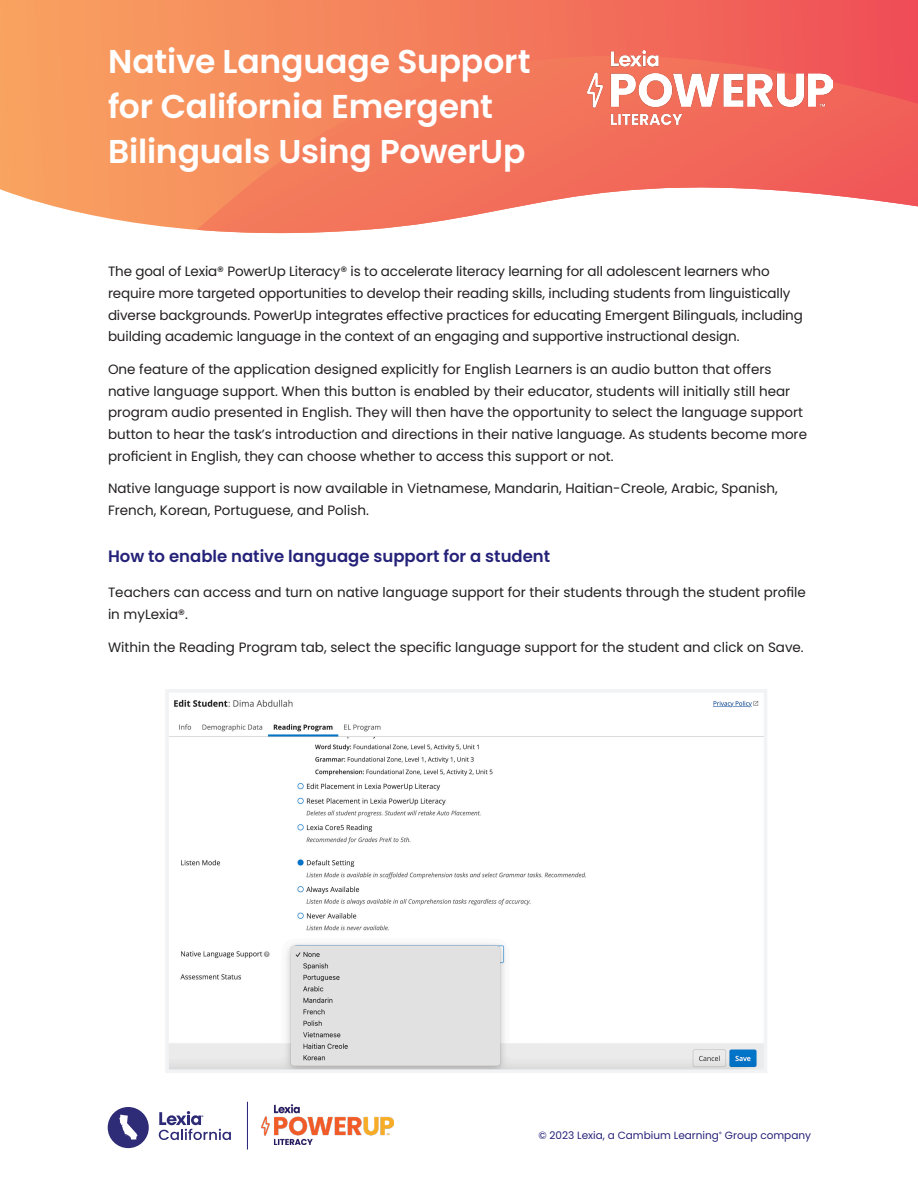
<style>
.page{position:relative;width:918px;height:1188px;background:#fff}
.page>*{position:absolute;margin:0;border:0;box-sizing:border-box;transform-origin:0 0}
.t1{font:600 33px/45px "Poppins";letter-spacing:-.005em;color:#fff}
.t2{font:600 16.5px "Poppins";color:#252279}
.t3{font:13.5px/21.8px "Poppins";color:#231f20}
.t4{font:10.5px "Poppins";color:#252279}
</style>
<div class="page">
<img style="left:261px;top:1105px;width:133px;height:40px">
<hr style="left:247px;top:1102px;width:1px;height:48px;background:#252279">
<div style="left:108px;top:1107px;width:41px;height:41px;background:#2e2c76;border-radius:50%"></div>
<svg style="left:159px;top:1111px;width:72px;height:29px"></svg>
<svg style="left:119px;top:1115px;width:19px;height:25px"></svg>
<svg style="left:0;top:0;width:918px;height:230px;background:#f58b63"></svg>
<svg style="left:197px;top:56px;width:721px;height:178px"></svg>
<img style="left:587px;top:51px;width:245px;height:73px">
<img style="left:170px;top:699px;width:592px;height:369px">
<div style="left:165px;top:689px;width:602px;height:384px;border:4px solid #f2f3f4"></div>
<h1 class="t1" style="left:108px;top:39px;width:424px">Native Language Support for California Emergent<br>Bilinguals Using PowerUp</h1>
<p class="t3" style="left:108px;top:261px;width:696px">The goal of Lexia® PowerUp Literacy® is to accelerate literacy learning for all adolescent learners who require more targeted opportunities to develop their reading skills, including students from linguistically diverse backgrounds. PowerUp integrates effective practices for educating Emergent Bilinguals, including building academic language in the context of an engaging and supportive instructional design.</p>
<p class="t3" style="left:108px;top:358px;width:701px">One feature of the application designed explicitly for English Learners is an audio button that offers native language support. When this button is enabled by their educator, students will initially still hear program audio presented in English. They will then have the opportunity to select the language support button to hear the task’s introduction and directions in their native language. As students become more proficient in English, they can choose whether to access this support or not.</p>
<p class="t3" style="left:108px;top:478px;width:671px">Native language support is now available in Vietnamese, Mandarin, Haitian-Creole, Arabic, Spanish,<br>French, Korean, Portuguese, and Polish.</p>
<p class="t2" style="left:108px;top:547px;width:444px">How to enable native language support for a student</p>
<p class="t3" style="left:108px;top:582px;width:699px">Teachers can access and turn on native language support for their students through the student profile in myLexia®.</p>
<p class="t3" style="left:108px;top:636px;width:697px">Within the Reading Program tab, select the specific language support for the student and click on Save.</p>
<p class="t4" style="left:538px;top:1130px;width:274px">© 2023 Lexia, a Cambium Learning<sup>®</sup> Group company</p>
</div>
